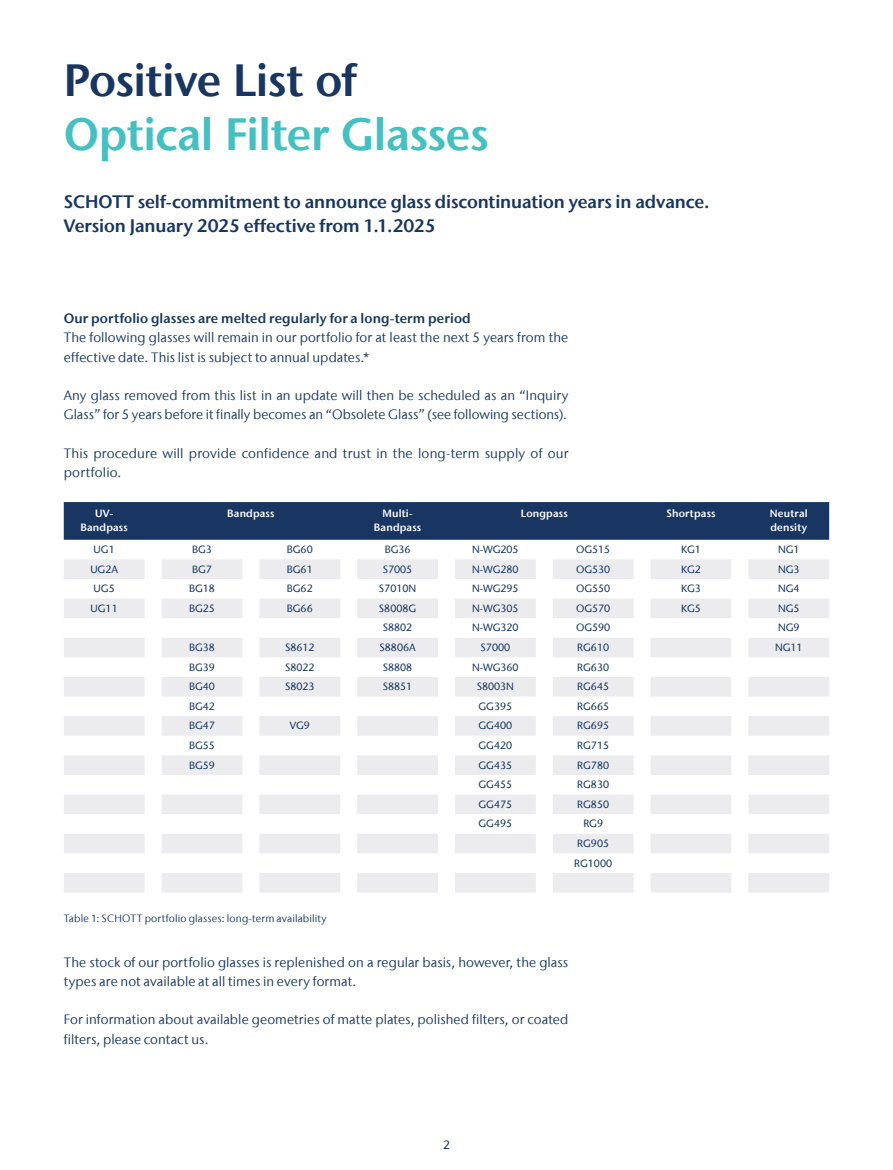
<style>
.page{position:relative;width:893px;height:1170px;background:#fff}
.page>*{position:absolute;margin:0;border:0;box-sizing:border-box;transform-origin:0 0}
.Headline{font:600 45px/54px "Stone Sans IIITC Com";letter-spacing:-.01em;color:#41c1c2}
.Sub-headline{font:600 18px "Stone Sans IIITC Com";letter-spacing:-.005em;color:#183661}
.Copy{font:13.5px/19.2px "Stone Sans IIITC Com";letter-spacing:.005em;color:#183661}
.Subline{font:600 13.5px "Stone Sans IIITC Com";letter-spacing:.01em;color:#183661}
.t1{font:500 12px "Stone Sans IIITC Com";color:#183661}
.Tabellencopy{font:500 10.5px "Stone Sans IIITC Com";color:#183661}
.Tabellenkopf{font:600 10.5px/14.2px "Stone Sans IIITC Com";letter-spacing:.015em;color:#fff;text-align:center}
.BU{font:10.5px "Stone Sans IIITC Com";letter-spacing:.015em;color:#183661}
.s1{color:#183661}
</style>
<div class="page">
<div style="left:64px;top:502px;width:765px;height:37px;background:#183661"></div>
<svg style="left:64px;top:559px;width:765px;height:333px"></svg>
<p class="Headline" style="left:64px;top:52px;width:427px"><span class="s1">Positive List of<br></span>Optical Filter Glasses</p>
<p class="Sub-headline" style="left:64px;top:190px;width:647px">SCHOTT self-commitment to announce glass discontinuation years in advance.</p>
<p class="Sub-headline" style="left:64px;top:214px;width:374px">Version January 2025 effective from 1.1.2025</p>
<p class="Subline" style="left:64px;top:310px;width:409px">Our portfolio glasses are melted regularly for a long-term period</p>
<p class="Copy" style="left:64px;top:328px;width:506px">The following glasses will remain in our portfolio for at least the next 5 years from the effective date. This list is subject to annual updates.*</p>
<p class="Copy" style="left:64px;top:385px;width:506px">Any glass removed from this list in an update will then be scheduled as an “Inquiry<br>Glass” for 5 years before it finally becomes an “Obsolete Glass” (see following sections).</p>
<p class="Copy" style="left:64px;top:443px;width:506px">This procedure will provide confidence and trust in the long-term supply of our portfolio.</p>
<p class="Tabellenkopf" style="left:80px;top:506px;width:49px">UV-<br>Bandpass</p>
<p class="Tabellenkopf" style="left:227px;top:506px;width:49px">Bandpass</p>
<p class="Tabellenkopf" style="left:374px;top:506px;width:49px">Multi-<br>Bandpass</p>
<p class="Tabellenkopf" style="left:521px;top:506px;width:48px">Longpass</p>
<p class="Tabellenkopf" style="left:666px;top:506px;width:51px">Shortpass</p>
<p class="Tabellenkopf" style="left:770px;top:506px;width:39px;text-align:left">Neutral density</p>
<p class="Tabellencopy" style="left:94px;top:542px;width:23px">UG1</p>
<p class="Tabellencopy" style="left:192px;top:542px;width:21px">BG3</p>
<p class="Tabellencopy" style="left:287px;top:542px;width:27px">BG60</p>
<p class="Tabellencopy" style="left:385px;top:542px;width:27px">BG36</p>
<p class="Tabellencopy" style="left:472px;top:542px;width:48px">N-WG205</p>
<p class="Tabellencopy" style="left:576px;top:542px;width:36px">OG515</p>
<p class="Tabellencopy" style="left:681px;top:542px;width:21px">KG1</p>
<p class="Tabellencopy" style="left:778px;top:542px;width:23px">NG1</p>
<p class="Tabellencopy" style="left:90px;top:562px;width:29px">UG2A</p>
<p class="Tabellencopy" style="left:192px;top:562px;width:21px">BG7</p>
<p class="Tabellencopy" style="left:287px;top:562px;width:27px">BG61</p>
<p class="Tabellencopy" style="left:383px;top:562px;width:31px">S7005</p>
<p class="Tabellencopy" style="left:472px;top:562px;width:48px">N-WG280</p>
<p class="Tabellencopy" style="left:576px;top:562px;width:36px">OG530</p>
<p class="Tabellencopy" style="left:681px;top:562px;width:21px">KG2</p>
<p class="Tabellencopy" style="left:778px;top:562px;width:23px">NG3</p>
<p class="Tabellencopy" style="left:94px;top:582px;width:23px">UG5</p>
<p class="Tabellencopy" style="left:189px;top:582px;width:27px">BG18</p>
<p class="Tabellencopy" style="left:287px;top:582px;width:27px">BG62</p>
<p class="Tabellencopy" style="left:379px;top:582px;width:39px">S7010N</p>
<p class="Tabellencopy" style="left:472px;top:582px;width:48px">N-WG295</p>
<p class="Tabellencopy" style="left:576px;top:582px;width:36px">OG550</p>
<p class="Tabellencopy" style="left:681px;top:582px;width:21px">KG3</p>
<p class="Tabellencopy" style="left:778px;top:582px;width:23px">NG4</p>
<p class="Tabellencopy" style="left:91px;top:601px;width:29px">UG11</p>
<p class="Tabellencopy" style="left:189px;top:601px;width:27px">BG25</p>
<p class="Tabellencopy" style="left:287px;top:601px;width:27px">BG66</p>
<p class="Tabellencopy" style="left:379px;top:601px;width:39px">S8008G</p>
<p class="Tabellencopy" style="left:472px;top:601px;width:48px">N-WG305</p>
<p class="Tabellencopy" style="left:576px;top:601px;width:36px">OG570</p>
<p class="Tabellencopy" style="left:681px;top:601px;width:21px">KG5</p>
<p class="Tabellencopy" style="left:778px;top:601px;width:23px">NG5</p>
<p class="Tabellencopy" style="left:383px;top:621px;width:31px">S8802</p>
<p class="Tabellencopy" style="left:472px;top:621px;width:48px">N-WG320</p>
<p class="Tabellencopy" style="left:576px;top:621px;width:36px">OG590</p>
<p class="Tabellencopy" style="left:778px;top:621px;width:23px">NG9</p>
<p class="Tabellencopy" style="left:189px;top:640px;width:27px">BG38</p>
<p class="Tabellencopy" style="left:285px;top:640px;width:31px">S8612</p>
<p class="Tabellencopy" style="left:380px;top:640px;width:38px">S8806A</p>
<p class="Tabellencopy" style="left:481px;top:640px;width:31px">S7000</p>
<p class="Tabellencopy" style="left:577px;top:640px;width:33px">RG610</p>
<p class="Tabellencopy" style="left:775px;top:640px;width:29px">NG11</p>
<p class="Tabellencopy" style="left:189px;top:660px;width:27px">BG39</p>
<p class="Tabellencopy" style="left:285px;top:660px;width:31px">S8022</p>
<p class="Tabellencopy" style="left:383px;top:660px;width:31px">S8808</p>
<p class="Tabellencopy" style="left:472px;top:660px;width:48px">N-WG360</p>
<p class="Tabellencopy" style="left:577px;top:660px;width:33px">RG630</p>
<p class="Tabellencopy" style="left:189px;top:680px;width:27px">BG40</p>
<p class="Tabellencopy" style="left:285px;top:680px;width:31px">S8023</p>
<p class="Tabellencopy" style="left:383px;top:680px;width:31px">S8851</p>
<p class="Tabellencopy" style="left:477px;top:680px;width:39px">S8003N</p>
<p class="Tabellencopy" style="left:577px;top:680px;width:33px">RG645</p>
<p class="Tabellencopy" style="left:189px;top:699px;width:27px">BG42</p>
<p class="Tabellencopy" style="left:479px;top:699px;width:35px">GG395</p>
<p class="Tabellencopy" style="left:577px;top:699px;width:33px">RG665</p>
<p class="Tabellencopy" style="left:189px;top:719px;width:27px">BG47</p>
<p class="Tabellencopy" style="left:290px;top:719px;width:22px">VG9</p>
<p class="Tabellencopy" style="left:479px;top:719px;width:35px">GG400</p>
<p class="Tabellencopy" style="left:577px;top:719px;width:33px">RG695</p>
<p class="Tabellencopy" style="left:189px;top:738px;width:27px">BG55</p>
<p class="Tabellencopy" style="left:479px;top:738px;width:35px">GG420</p>
<p class="Tabellencopy" style="left:577px;top:738px;width:33px">RG715</p>
<p class="Tabellencopy" style="left:189px;top:758px;width:27px">BG59</p>
<p class="Tabellencopy" style="left:479px;top:758px;width:35px">GG435</p>
<p class="Tabellencopy" style="left:577px;top:758px;width:33px">RG780</p>
<p class="Tabellencopy" style="left:479px;top:777px;width:35px">GG455</p>
<p class="Tabellencopy" style="left:577px;top:777px;width:33px">RG830</p>
<p class="Tabellencopy" style="left:479px;top:797px;width:35px">GG475</p>
<p class="Tabellencopy" style="left:577px;top:797px;width:33px">RG850</p>
<p class="Tabellencopy" style="left:479px;top:817px;width:35px">GG495</p>
<p class="Tabellencopy" style="left:583px;top:817px;width:21px">RG9</p>
<p class="Tabellencopy" style="left:577px;top:836px;width:33px">RG905</p>
<p class="Tabellencopy" style="left:574px;top:856px;width:39px">RG1000</p>
<p class="BU" style="left:64px;top:911px;width:264px">Table 1: SCHOTT portfolio glasses: long-term availability</p>
<p class="Copy" style="left:64px;top:952px;width:506px">The stock of our portfolio glasses is replenished on a regular basis, however, the glass types are not available at all times in every format.</p>
<p class="Copy" style="left:64px;top:1009px;width:506px">For information about available geometries of matte plates, polished filters, or coated filters, please contact us.</p>
<p class="t1" style="left:443px;top:1136px;width:8px">2</p>
</div>
